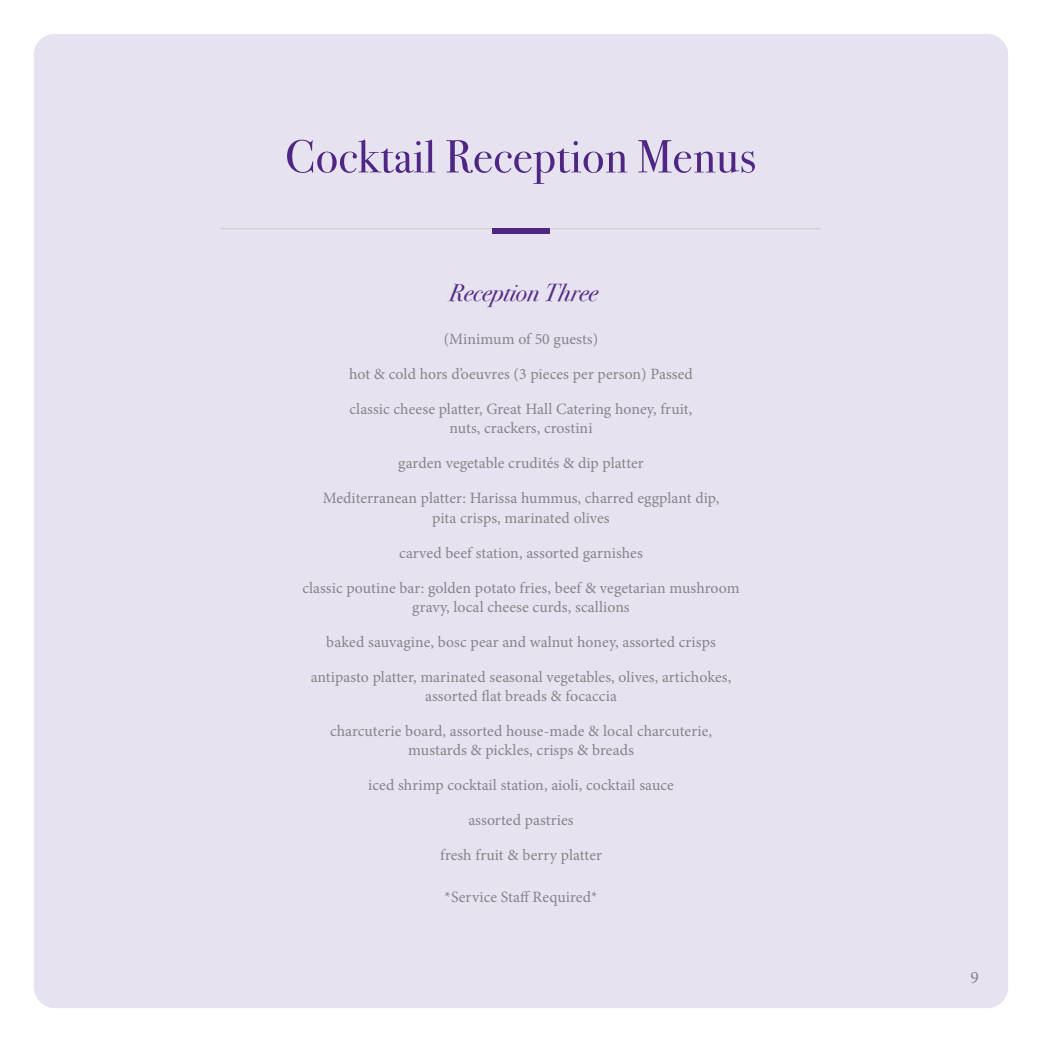
<style>
.page{position:relative;width:1042px;height:1042px;background:#fff}
.page>*{position:absolute;margin:0;border:0;box-sizing:border-box;transform-origin:0 0}
.t1{font:italic 24.5px "Bodoni Svty Two ITCTT";letter-spacing:.005em;color:#552f87}
.t2{font:17.5px "Minion Pro";color:#858488}
.t3{font:15.75px/19.2px "Minion Pro";letter-spacing:.005em;color:#858488;text-align:center}
</style>
<div class="page">
<div style="left:34px;top:34px;width:974px;height:974px;background:#e6e2ef;border-radius:21px"></div>
<svg style="left:287px;top:140px;width:468px;height:44px"></svg>
<hr style="left:221px;top:228px;width:600px;height:1px;background:#cecccd">
<div style="left:492px;top:228px;width:57px;height:6px;background:#4f2683"></div>
<h1 class="t1" style="left:449px;top:271px;width:150px">Reception Three</h1>
<p class="t3" style="left:444px;top:329px;width:156px">(Minimum of 50 guests)</p>
<p class="t3" style="left:349px;top:364px;width:345px">hot &amp; cold hors d’oeuvres (3 pieces per person) Passed</p>
<p class="t3" style="left:350px;top:399px;width:344px">classic cheese platter, Great Hall Catering honey, fruit, nuts, crackers, crostini</p>
<p class="t3" style="left:398px;top:454px;width:247px">garden vegetable crudités &amp; dip platter</p>
<p class="t3" style="left:323px;top:489px;width:398px">Mediterranean platter: Harissa hummus, charred eggplant dip, pita crisps, marinated olives</p>
<p class="t3" style="left:399px;top:543px;width:245px">carved beef station, assorted garnishes</p>
<p class="t3" style="left:302px;top:578px;width:439px">classic poutine bar: golden potato fries, beef &amp; vegetarian mushroom gravy, local cheese curds, scallions</p>
<p class="t3" style="left:326px;top:632px;width:391px">baked sauvagine, bosc pear and walnut honey, assorted crisps</p>
<p class="t3" style="left:311px;top:667px;width:422px">antipasto platter, marinated seasonal vegetables, olives, artichokes, assorted flat breads &amp; focaccia</p>
<p class="t3" style="left:330px;top:721px;width:383px">charcuterie board, assorted house-made &amp; local charcuterie, mustards &amp; pickles, crisps &amp; breads</p>
<p class="t3" style="left:368px;top:776px;width:307px">iced shrimp cocktail station, aioli, cocktail sauce</p>
<p class="t3" style="left:468px;top:811px;width:107px">assorted pastries</p>
<p class="t3" style="left:440px;top:846px;width:163px">fresh fruit &amp; berry platter</p>
<p class="t3" style="left:445px;top:888px;width:154px">*Service Staff Required*</p>
<p class="t2" style="left:970px;top:965px;width:10px">9</p>
</div>
